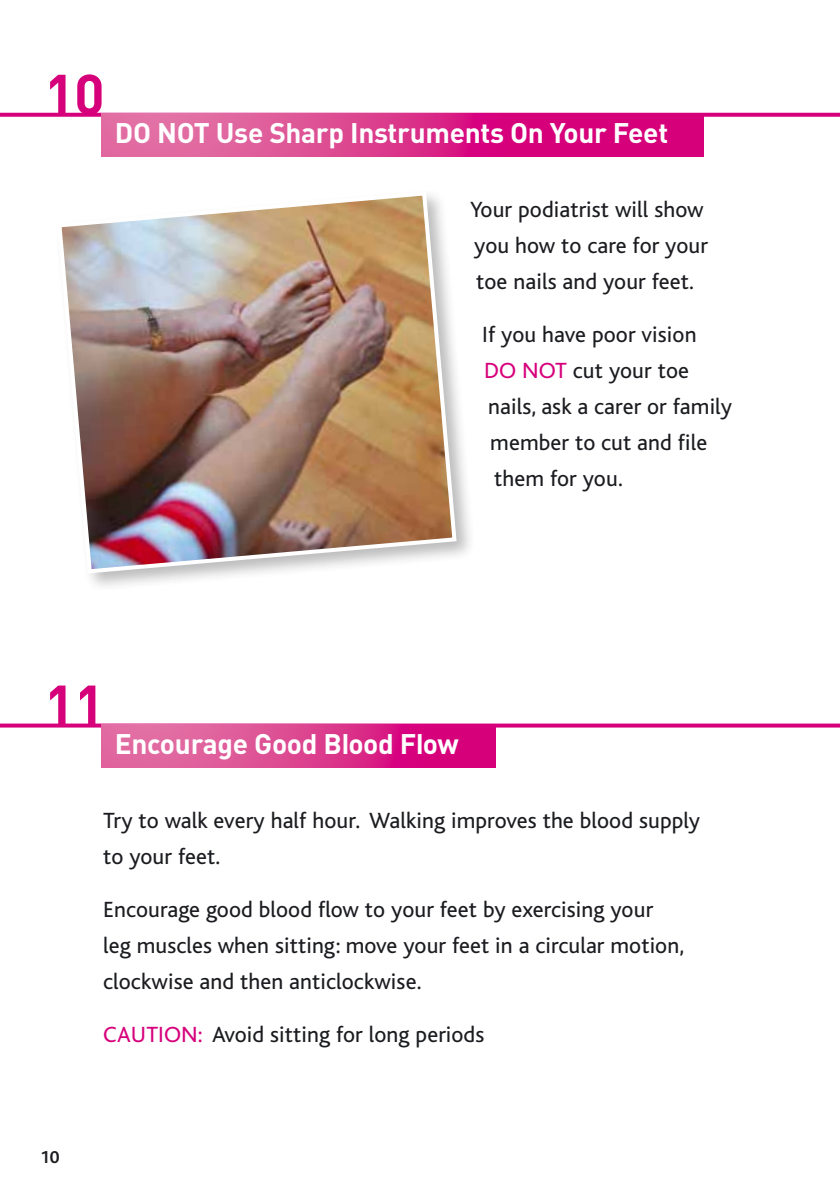
<style>
.page{position:relative;width:840px;height:1191px;background:#fff}
.page>*{position:absolute;margin:0;border:0;box-sizing:border-box;transform-origin:0 0}
.t1{font:56px "Converse DIN Bold";color:#d6007b}
.t2{font:28px "Converse DIN Bold";letter-spacing:-.01em;color:#fff}
.t3{font:23px/36px "Bliss";letter-spacing:.005em;color:#1b1c20}
.t4{font:700 18px "Bliss";color:#1b1c20}
.s1{color:#d6007b}
</style>
<div class="page">
<svg style="left:0;top:723px;width:839px;height:4px;background:#de3697"></svg>
<svg style="left:101px;top:724px;width:394px;height:43px;background:#db3b8f"></svg>
<svg style="left:0;top:113px;width:839px;height:4px"></svg>
<svg style="left:101px;top:113px;width:602px;height:43px;background:#da318b"></svg>
<div style="left:54px;top:188px;width:422px;height:405px;background:#1b1c20;opacity:.3"></div>
<img style="left:55px;top:189px;width:403px;height:386px">
<h1 class="t1" style="left:44px;top:58px;width:62px">10</h1>
<p class="t2" style="left:115px;top:115px;width:554px">DO NOT Use Sharp Instruments On Your Feet</p>
<p class="t3" style="left:470px;top:192px;width:239px">Your podiatrist will show you how to care for your toe nails and your feet.</p>
<p class="t3" style="left:482px;top:317px;width:216px">If you have poor vision</p>
<p class="t3" style="left:484px;top:353px;width:206px"><span class="s1">DO NOT</span> cut your toe</p>
<p class="t3" style="left:488px;top:389px;width:245px">nails, ask a carer or family</p>
<p class="t3" style="left:490px;top:425px;width:218px">member to cut and file</p>
<p class="t3" style="left:494px;top:461px;width:130px">them for you.</p>
<h1 class="t1" style="left:44px;top:668px;width:62px">11</h1>
<p class="t2" style="left:115px;top:725px;width:345px">Encourage Good Blood Flow</p>
<p class="t4" style="left:40px;top:1148px;width:21px">10</p>
<p class="t3" style="left:103px;top:803px;width:598px">Try to walk every half hour. Walking improves the blood supply to your feet.</p>
<p class="t3" style="left:103px;top:892px;width:582px">Encourage good blood flow to your feet by exercising your leg muscles when sitting: move your feet in a circular motion, clockwise and then anticlockwise.</p>
<p class="t3" style="left:103px;top:1017px;width:382px"><span class="s1">CAUTION:</span> Avoid sitting for long periods</p>
</div>
